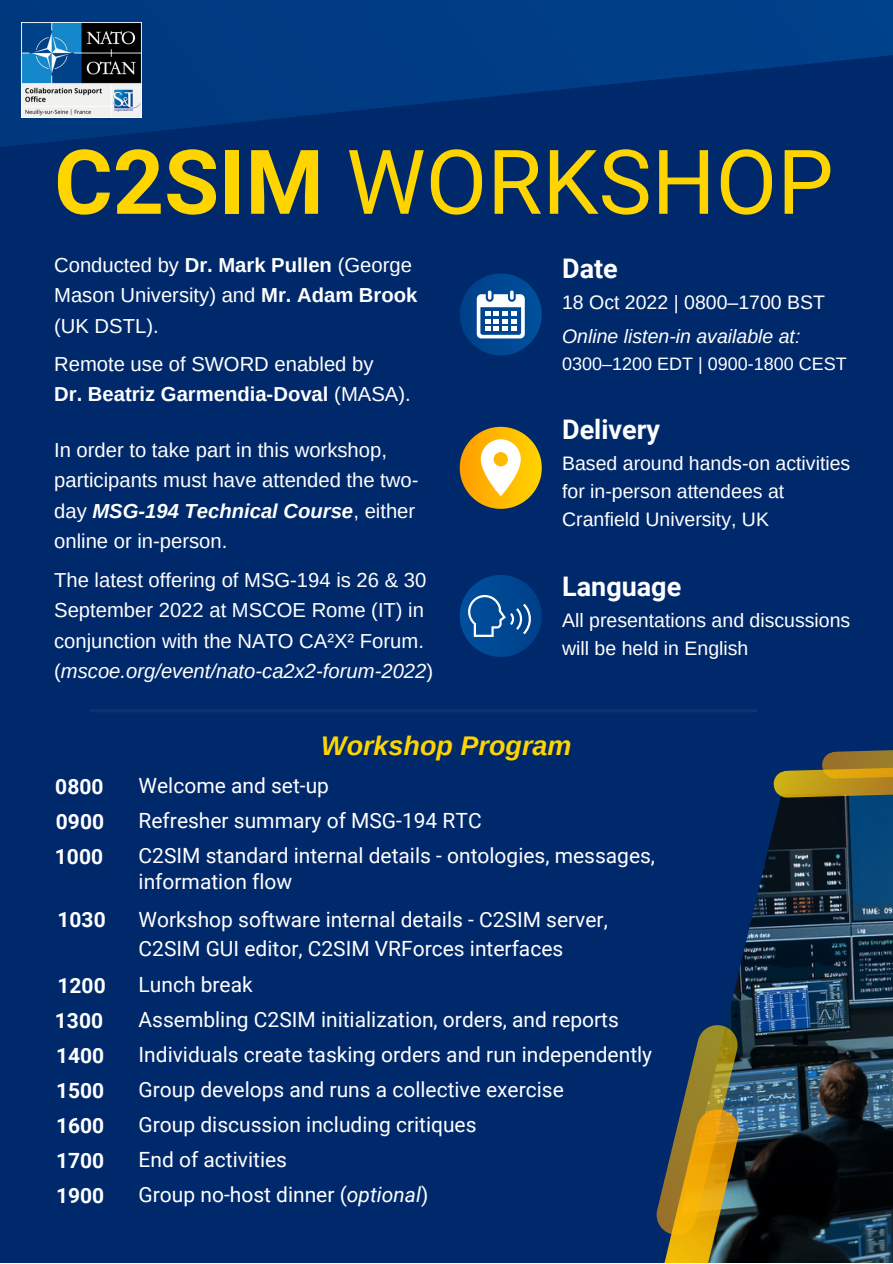
<style>
.page{position:relative;width:893px;height:1264px;background:#fff}
.page>*{position:absolute;margin:0;border:0;box-sizing:border-box;transform-origin:0 0}
.t1{font:89.4px "Roboto";color:#ffd500}
.t2{font:700 27px "Roboto";color:#fff}
.t3{font:italic 700 27px "Arimo";color:#ffd500}
.t4{font:21px/35px "Roboto";color:#fff}
.t5{font:700 21px "Roboto";color:#fff}
.t6{font:20.25px/30.3px "Arimo";color:#fff}
.t7{font:19.5px/28px "Arimo";color:#fff}
.t8{font:italic 19.5px "Arimo";color:#fff}
.t9{font:18px "Arimo";color:#fff}
.s1{font-weight:700}
.s2{font-weight:700;font-style:italic}
.s3{font-style:italic}
</style>
<div class="page">
<div style="left:0;top:0;width:892px;height:1262px;background:#00296b"></div>
<img style="left:726px;top:826px;width:166px;height:436px">
<svg style="left:656px;top:1025px;width:83px;height:237px"></svg>
<svg style="left:0;top:0;width:892px;height:322px"></svg>
<img style="left:21px;top:23px;width:121px;height:94px">
<hr style="left:91px;top:709px;width:710px;height:3px;background:#fff">
<div style="left:459px;top:273px;width:82px;height:82px;background:linear-gradient(to right,#003d86,#00509d);border-radius:50%"></div>
<svg style="left:476px;top:290px;width:48px;height:48px;background:#8aaacd"></svg>
<svg style="left:459px;top:427px;width:82px;height:82px;background:#f9b502"></svg>
<svg style="left:480px;top:439px;width:40px;height:57px;background:#ffe29a"></svg>
<div style="left:459px;top:575px;width:82px;height:82px;background:#004792;border-radius:50%"></div>
<svg style="left:468px;top:595px;width:63px;height:42px"></svg>
<div style="left:757px;top:468px;width:135px;height:325px;background:#00296b"></div>
<svg style="left:773px;top:750px;width:119px;height:76px;background:#5a5934"></svg>
<h1 class="t1" style="left:54px;top:131px;width:780px"><span class="s1">C2SIM</span> WORKSHOP</h1>
<p class="t6" style="left:54px;top:249px;width:365px">Conducted by <span class="s1">Dr. Mark Pullen</span> (George<br>Mason University) and <span class="s1">Mr. Adam Brook </span>(UK DSTL).</p>
<p class="t6" style="left:54px;top:349px;width:358px">Remote use of SWORD enabled by<br><span class="s1">Dr. Beatriz Garmendia-Doval</span> (MASA).</p>
<p class="t6" style="left:54px;top:434px;width:366px">In order to take part in this workshop, participants must have attended the two&shy;day <span class="s2">MSG-194 Technical Course</span>, either online or in-person.</p>
<p class="t6" style="left:54px;top:564px;width:380px">The latest offering of MSG-194 is 26 &amp; 30<br>September 2022 at MSCOE Rome (IT) in conjunction with the NATO CA²X² Forum. (<span class="s3">mscoe.org/event/nato-ca2x2-forum-2022</span>)</p>
<p class="t2" style="left:562px;top:253px;width:57px">Date</p>
<p class="t7" style="left:562px;top:288px;width:264px">18 Oct 2022 | 0800–1700 BST</p>
<p class="t8" style="left:562px;top:326px;width:240px">Online listen-in available at:</p>
<p class="t9" style="left:562px;top:354px;width:286px">0300–1200 EDT | 0900-1800 CEST</p>
<p class="t2" style="left:562px;top:413px;width:99px">Delivery</p>
<p class="t7" style="left:562px;top:449px;width:290px">Based around hands-on activities for in-person attendees at<br>Cranfield University, UK</p>
<p class="t2" style="left:562px;top:570px;width:121px">Language</p>
<p class="t7" style="left:562px;top:606px;width:290px">All presentations and discussions will be held in English</p>
<p class="t3" style="left:321px;top:730px;width:252px">Workshop Program</p>
<p class="t5" style="left:55px;top:774px;width:50px">0800</p>
<p class="t4" style="left:139px;top:768px;width:192px">Welcome and set-up</p>
<p class="t5" style="left:56px;top:809px;width:50px">0900</p>
<p class="t4" style="left:139px;top:803px;width:518px">Refresher summary of MSG-194 RTC<br>C2SIM standard internal details - ontologies, messages,</p>
<p class="t4" style="left:139px;top:864px;width:155px">information flow</p>
<p class="t5" style="left:55px;top:844px;width:50px">1000</p>
<p class="t5" style="left:58px;top:907px;width:50px">1030</p>
<p class="t4" style="left:139px;top:905px;width:470px;line-height:29.2px">Workshop software internal details - C2SIM server,<br>C2SIM GUI editor, C2SIM VRForces interfaces</p>
<p class="t5" style="left:58px;top:973px;width:50px">1200</p>
<p class="t4" style="left:139px;top:967px;width:116px">Lunch break</p>
<p class="t5" style="left:55px;top:1008px;width:50px">1300</p>
<p class="t4" style="left:139px;top:1002px;width:482px">Assembling C2SIM initialization, orders, and reports</p>
<p class="t5" style="left:56px;top:1043px;width:50px">1400</p>
<p class="t4" style="left:139px;top:1037px;width:515px">Individuals create tasking orders and run independently</p>
<p class="t5" style="left:56px;top:1078px;width:50px">1500</p>
<p class="t4" style="left:139px;top:1072px;width:426px">Group develops and runs a collective exercise</p>
<p class="t5" style="left:56px;top:1113px;width:50px">1600</p>
<p class="t4" style="left:139px;top:1107px;width:339px">Group discussion including critiques</p>
<p class="t5" style="left:56px;top:1148px;width:50px">1700</p>
<p class="t4" style="left:139px;top:1142px;width:150px">End of activities</p>
<p class="t5" style="left:56px;top:1183px;width:50px">1900</p>
<p class="t4" style="left:139px;top:1177px;width:291px">Group no-host dinner (<span class="s3">optional</span>)</p>
</div>
